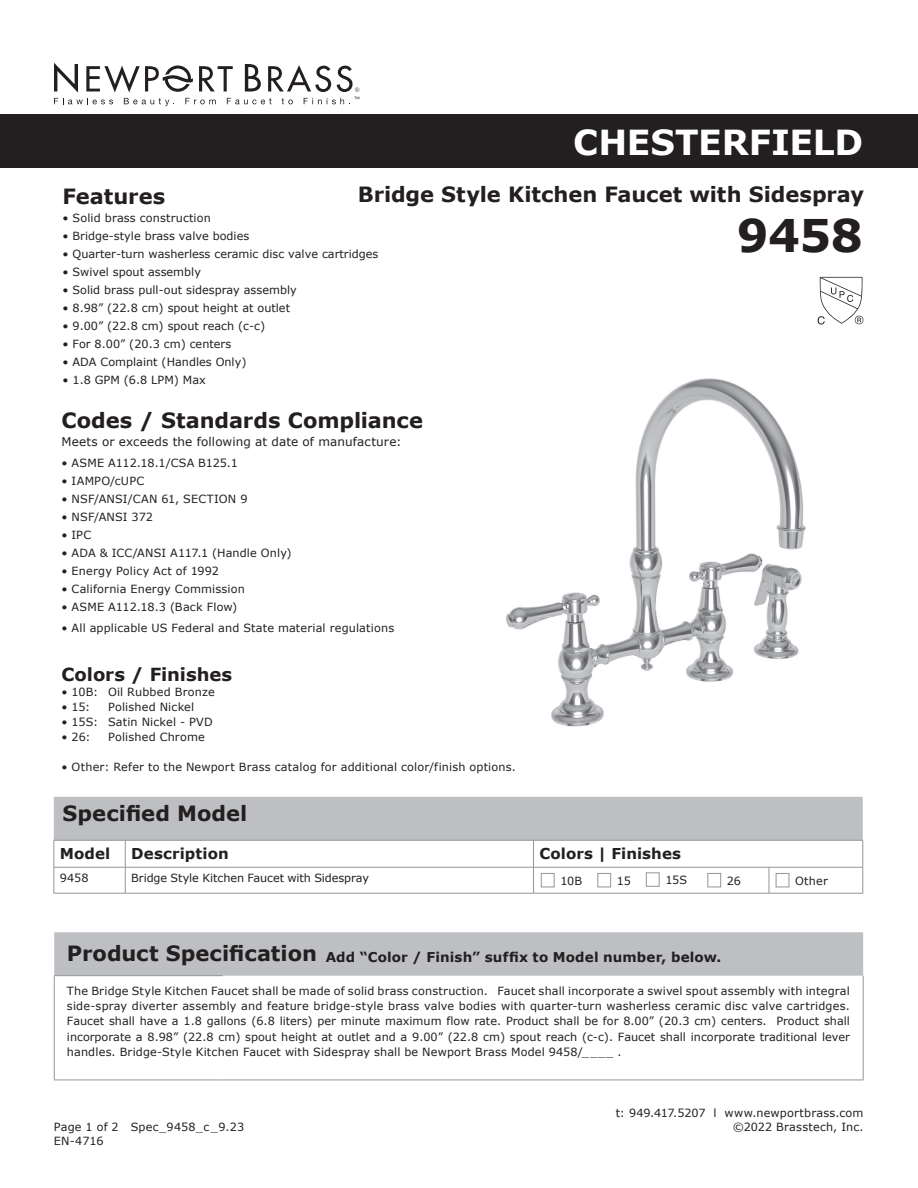
<style>
.page{position:relative;width:918px;height:1188px;background:#fff}
.page>*{position:absolute;margin:0;border:0;box-sizing:border-box;transform-origin:0 0}
.t1{font:700 45px "Verdana";color:#231f20}
.t2{font:700 34.5px "Verdana";letter-spacing:-.005em;color:#fff}
.t3{font:700 21px "Verdana";letter-spacing:-.005em;color:#231f20}
.t4{font:700 18px "Verdana";letter-spacing:-.005em;color:#231f20}
.t5{font:700 15px "Verdana";letter-spacing:.005em;color:#231f20}
.t6{font:700 13.5px "Verdana";letter-spacing:.01em;color:#231f20}
.t7{font:12px "Verdana";letter-spacing:.01em;color:#231f20}
.t8{font:11.25px/15.3px "Verdana";letter-spacing:.01em;color:#231f20;text-align:right}
.t9{font:11.25px "Verdana";letter-spacing:-.01em;color:#231f20}
.s1{font-size:21px}
</style>
<div class="page">
<div style="left:0;top:114px;width:918px;height:54px;background:#231f20"></div>
<svg style="left:54px;top:63px;width:305px;height:43px"></svg>
<img style="left:506px;top:378px;width:300px;height:349px">
<svg style="left:54px;top:797px;width:810px;height:96px"></svg>
<hr style="left:54px;top:893px;width:71px;height:1px;background:#939598">
<hr style="left:125px;top:893px;width:97px;height:1px;background:#939598">
<hr style="left:222px;top:893px;width:312px;height:1px;background:#939598">
<hr style="left:534px;top:893px;width:235px;height:1px;background:#939598">
<hr style="left:769px;top:893px;width:94px;height:1px;background:#939598">
<div style="left:54px;top:932px;width:809px;height:44px;background:#bebfc2"></div>
<hr style="left:54px;top:975px;width:169px;height:1px;background:#939598">
<hr style="left:54px;top:976px;width:1px;height:104px;background:#939598">
<hr style="left:863px;top:976px;width:1px;height:104px;background:#939598">
<hr style="left:54px;top:1080px;width:169px;height:1px;background:#939598">
<hr style="left:223px;top:1080px;width:640px;height:1px;background:#939598">
<svg style="left:818px;top:277px;width:45px;height:48px"></svg>
<h2 class="t2" style="left:573px;top:120px;width:292px">CHESTERFIELD</h2>
<h3 class="t3" style="left:358px;top:181px;width:508px">Bridge Style Kitchen Faucet with Sidespray</h3>
<h3 class="t3" style="left:62px;top:183px;width:105px">Features</h3>
<p class="t8" style="left:62px;top:210px;width:150px">• Solid brass construction</p>
<p class="t8" style="left:62px;top:228px;width:188px">• Bridge-style brass valve bodies</p>
<p class="t8" style="left:62px;top:246px;width:317px">• Quarter-turn washerless ceramic disc valve cartridges</p>
<p class="t8" style="left:62px;top:264px;width:140px">• Swivel spout assembly</p>
<p class="t8" style="left:62px;top:282px;width:236px">• Solid brass pull-out sidespray assembly</p>
<p class="t8" style="left:62px;top:300px;width:229px">• 8.98” (22.8 cm) spout height at outlet</p>
<p class="t8" style="left:62px;top:318px;width:204px">• 9.00” (22.8 cm) spout reach (c-c)</p>
<p class="t8" style="left:62px;top:336px;width:170px">• For 8.00” (20.3 cm) centers</p>
<p class="t8" style="left:62px;top:354px;width:186px">• ADA Complaint (Handles Only)</p>
<p class="t8" style="left:62px;top:372px;width:145px">• 1.8 GPM (6.8 LPM) Max</p>
<h1 class="t1" style="left:737px;top:207px;width:128px">9458</h1>
<h3 class="t3" style="left:62px;top:406px;width:363px">Codes / Standards Compliance</h3>
<p class="t7" style="left:62px;top:434px;width:342px">Meets or exceeds the following at date of manufacture:</p>
<p class="t8" style="left:62px;top:455px;width:178px">• ASME A112.18.1/CSA B125.1</p>
<p class="t8" style="left:62px;top:473px;width:84px">• IAMPO/cUPC</p>
<p class="t8" style="left:62px;top:491px;width:188px">• NSF/ANSI/CAN 61, SECTION 9</p>
<p class="t8" style="left:62px;top:509px;width:93px">• NSF/ANSI 372</p>
<p class="t8" style="left:62px;top:527px;width:31px">• IPC</p>
<p class="t8" style="left:62px;top:545px;width:232px">• ADA &amp; ICC/ANSI A117.1 (Handle Only)</p>
<p class="t8" style="left:62px;top:563px;width:159px">• Energy Policy Act of 1992</p>
<p class="t8" style="left:62px;top:581px;width:185px">• California Energy Commission</p>
<p class="t8" style="left:62px;top:599px;width:177px">• ASME A112.18.3 (Back Flow)</p>
<p class="t8" style="left:62px;top:620px;width:334px">• All applicable US Federal and State material regulations</p>
<h3 class="t4" style="left:62px;top:663px;width:172px">Colors / Finishes</h3>
<p class="t8" style="left:62px;top:684px;width:155px">• 10B: Oil Rubbed Bronze</p>
<p class="t8" style="left:62px;top:699px;width:30px">• 15:</p>
<p class="t8" style="left:108px;top:699px;width:88px">Polished Nickel</p>
<p class="t8" style="left:62px;top:714px;width:153px">• 15S: Satin Nickel - PVD</p>
<p class="t8" style="left:62px;top:729px;width:31px">• 26:</p>
<p class="t8" style="left:108px;top:729px;width:98px">Polished Chrome</p>
<p class="t8" style="left:62px;top:759px;width:456px">• Other: Refer to the Newport Brass catalog for additional color/finish options.</p>
<h3 class="t3" style="left:63px;top:799px;width:186px">Specified Model</h3>
<h3 class="t5" style="left:60px;top:844px;width:52px">Model</h3>
<h3 class="t5" style="left:131px;top:844px;width:99px">Description</h3>
<h3 class="t5" style="left:540px;top:844px;width:143px">Colors | Finishes</h3>
<p class="t8" style="left:60px;top:870px;width:30px">9458</p>
<p class="t9" style="left:131px;top:871px;width:239px">Bridge Style Kitchen Faucet with Sidespray</p>
<p class="t8" style="left:560px;top:873px;width:23px">10B</p>
<p class="t8" style="left:617px;top:873px;width:16px">15</p>
<p class="t8" style="left:665px;top:872px;width:23px">15S</p>
<p class="t8" style="left:727px;top:873px;width:16px">26</p>
<p class="t8" style="left:795px;top:873px;width:34px">Other</p>
<p class="t6" style="left:67px;top:948px;width:656px"><span class="s1">Product Specification</span> Add “Color / Finish” suffix to Model number, below.</p>
<p class="t8" style="left:67px;top:983px;width:785px;text-align:justify">The Bridge Style Kitchen Faucet shall be made of solid brass construction. Faucet shall incorporate a swivel spout assembly with integral side-spray diverter assembly and feature bridge-style brass valve bodies with quarter-turn washerless ceramic disc valve cartridges.<br>Faucet shall have a 1.8 gallons (6.8 liters) per minute maximum flow rate. Product shall be for 8.00” (20.3 cm) centers. Product shall incorporate a 8.98” (22.8 cm) spout height at outlet and a 9.00” (22.8 cm) spout reach (c-c). Faucet shall incorporate traditional lever handles. Bridge-Style Kitchen Faucet with Sidespray shall be Newport Brass Model 9458/____ .</p>
<p class="t8" style="left:54px;top:1120px;width:192px;line-height:13.5px;text-align:left">Page 1 of 2 Spec_9458_c_9.23<br>EN-4716</p>
<p class="t8" style="left:616px;top:1107px;width:249px;line-height:13.5px">t: 949.417.5207 l www.newportbrass.com ©2022 Brasstech, Inc.</p>
</div>
